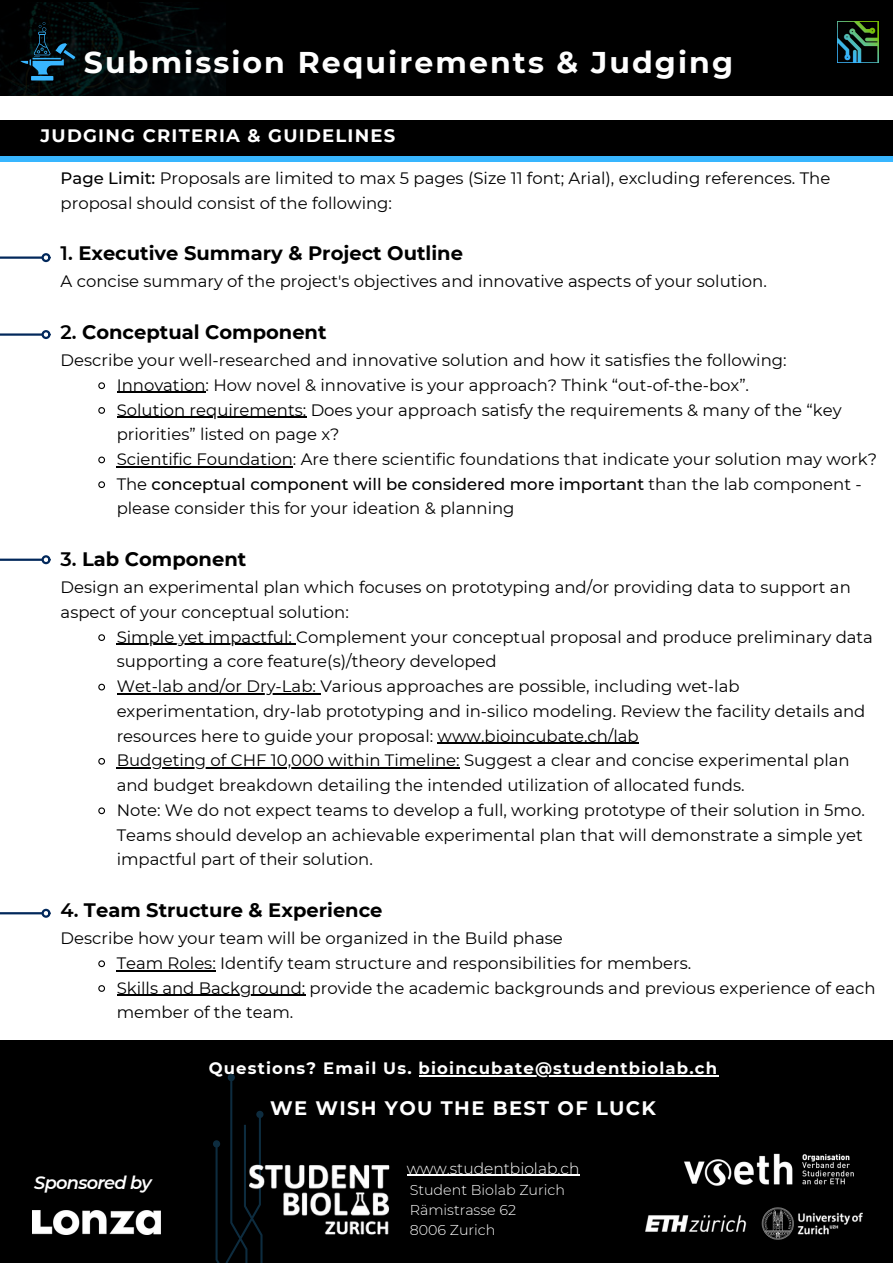
<style>
.page{position:relative;width:893px;height:1264px;background:#fff}
.page>*{position:absolute;margin:0;border:0;box-sizing:border-box;transform-origin:0 0}
.t1{font:700 30px "Montserrat";letter-spacing:.07em;color:#fefefe}
.t2{font:700 19.5px "Montserrat";color:#000}
.t3{font:700 19.5px "Montserrat";letter-spacing:.07em;color:#fff}
.t4{font:700 18px "Montserrat";letter-spacing:.07em;color:#fff}
.t5{font:italic 600 17.7px "Montserrat";letter-spacing:-.04em;color:#fff}
.t6{font:16.5px/24.8px "Montserrat";color:#000}
.t7{font:700 16.5px "Montserrat";letter-spacing:.07em;color:#fff}
.t8{font:300 15.45px "Montserrat";color:#fff}
.t9{font:300 14.25px "Montserrat";color:#fff}
.s1{font-weight:500}
.s2{font-weight:600}
</style>
<div class="page">
<div style="left:0;top:121px;width:892px;height:41px;background:#000"></div>
<div style="left:0;top:156px;width:892px;height:6px;background:#38b6ff"></div>
<div style="left:0;top:0;width:892px;height:96px;background:#000"></div>
<img style="left:0;top:2px;width:226px;height:94px">
<svg style="left:21px;top:22px;width:58px;height:58px"></svg>
<img style="left:837px;top:22px;width:41px;height:40px">
<svg style="left:98px;top:382px;width:7px;height:8px"></svg>
<hr style="left:117px;top:392px;width:89px;height:1px;background:#000">
<svg style="left:98px;top:407px;width:7px;height:7px"></svg>
<hr style="left:117px;top:416px;width:189px;height:2px;background:#000">
<svg style="left:98px;top:456px;width:7px;height:8px"></svg>
<hr style="left:117px;top:466px;width:176px;height:1px;background:#000">
<svg style="left:98px;top:481px;width:7px;height:7px"></svg>
<svg style="left:98px;top:634px;width:7px;height:7px"></svg>
<hr style="left:117px;top:643px;width:179px;height:2px;background:#000">
<svg style="left:98px;top:683px;width:7px;height:8px"></svg>
<hr style="left:117px;top:693px;width:203px;height:1px;background:#000">
<hr style="left:437px;top:742px;width:201px;height:2px;background:#000">
<svg style="left:98px;top:758px;width:7px;height:7px"></svg>
<hr style="left:117px;top:767px;width:342px;height:1px;background:#000">
<svg style="left:98px;top:807px;width:7px;height:8px"></svg>
<svg style="left:98px;top:960px;width:7px;height:7px"></svg>
<hr style="left:117px;top:969px;width:99px;height:2px;background:#000">
<svg style="left:98px;top:985px;width:7px;height:7px"></svg>
<hr style="left:117px;top:994px;width:188px;height:1px;background:#000">
<div style="left:0;top:1039px;width:892px;height:223px;background:#000"></div>
<svg style="left:213px;top:1074px;width:50px;height:188px"></svg>
<hr style="left:418px;top:1075px;width:300px;height:1px;background:#fff">
<hr style="left:0;top:256px;width:42px;height:3px;background:#02285b">
<div style="left:41px;top:253px;width:9px;height:9px;border:2px solid #02285b;border-radius:50%"></div>
<hr style="left:0;top:333px;width:42px;height:3px;background:#02285b">
<div style="left:41px;top:330px;width:9px;height:9px;border:2px solid #02285b;border-radius:50%"></div>
<hr style="left:0;top:558px;width:42px;height:3px;background:#02285b">
<div style="left:41px;top:555px;width:9px;height:9px;border:2px solid #02285b;border-radius:50%"></div>
<hr style="left:0;top:912px;width:42px;height:2px;background:#02285b">
<div style="left:41px;top:908px;width:9px;height:9px;border:2px solid #02285b;border-radius:50%"></div>
<img style="left:645px;top:1207px;width:218px;height:33px">
<img style="left:684px;top:1153px;width:170px;height:33px">
<img style="left:32px;top:1210px;width:129px;height:24px">
<img style="left:238px;top:1145px;width:173px;height:97px">
<hr style="left:407px;top:1174px;width:172px;height:1px;background:#fff">
<p class="t1" style="left:84px;top:44px;width:650px">Submission Requirements &amp; Judging</p>
<p class="t4" style="left:41px;top:124px;width:356px">JUDGING CRITERIA &amp; GUIDELINES</p>
<p class="t6" style="left:61px;top:165px;width:771px"><span class="s1">Page Limit:</span> Proposals are limited to max 5 pages (Size 11 font; Arial), excluding references. The proposal should consist of the following:</p>
<p class="t2" style="left:61px;top:241px;width:404px"><span class="s2">1.</span> Executive Summary &amp; Project Outline</p>
<p class="t6" style="left:61px;top:269px;width:707px">A concise summary of the project's objectives and innovative aspects of your solution.</p>
<p class="t2" style="left:61px;top:320px;width:267px"><span class="s2">2.</span> Conceptual Component</p>
<p class="t6" style="left:61px;top:348px;width:727px">Describe your well-researched and innovative solution and how it satisfies the following:</p>
<p class="t6" style="left:117px;top:372px;width:634px">Innovation: How novel &amp; innovative is your approach? Think “out-of-the-box”.</p>
<p class="t6" style="left:117px;top:397px;width:726px">Solution requirements: Does your approach satisfy the requirements &amp; many of the “key priorities” listed on page x?</p>
<p class="t6" style="left:117px;top:446px;width:761px">Scientific Foundation: Are there scientific foundations that indicate your solution may work?</p>
<p class="t6" style="left:117px;top:471px;width:746px">The <span class="s1">conceptual component will be considered more important</span> than the lab component - please consider this for your ideation &amp; planning</p>
<p class="t2" style="left:61px;top:547px;width:187px"><span class="s2">3.</span> Lab Component</p>
<p class="t6" style="left:61px;top:575px;width:791px">Design an experimental plan which focuses on prototyping and/or providing data to support an aspect of your conceptual solution:</p>
<p class="t6" style="left:117px;top:624px;width:757px">Simple yet impactful: Complement your conceptual proposal and produce preliminary data supporting a core feature(s)/theory developed</p>
<p class="t6" style="left:117px;top:674px;width:750px">Wet-lab and/or Dry-Lab: Various approaches are possible, including wet-lab experimentation, dry-lab prototyping and in-silico modeling. Review the facility details and resources here to guide your proposal: www.bioincubate.ch/lab</p>
<p class="t6" style="left:117px;top:748px;width:734px">Budgeting of CHF 10,000 within Timeline: Suggest a clear and concise experimental plan and budget breakdown detailing the intended utilization of allocated funds.</p>
<p class="t6" style="left:117px;top:797px;width:749px">Note: We do not expect teams to develop a full, working prototype of their solution in 5mo.<br>Teams should develop an achievable experimental plan that will demonstrate a simple yet impactful part of their solution.</p>
<p class="t2" style="left:61px;top:898px;width:323px"><span class="s2">4.</span> Team Structure &amp; Experience</p>
<p class="t6" style="left:61px;top:925px;width:503px">Describe how your team will be organized in the Build phase</p>
<p class="t6" style="left:117px;top:950px;width:576px">Team Roles: Identify team structure and responsibilities for members.</p>
<p class="t6" style="left:117px;top:975px;width:760px">Skills and Background: provide the academic backgrounds and previous experience of each member of the team.</p>
<p class="t7" style="left:209px;top:1058px;width:510px">Questions? Email Us. bioincubate@studentbiolab.ch</p>
<p class="t5" style="left:34px;top:1171px;width:119px">Sponsored by</p>
<p class="t3" style="left:270px;top:1095px;width:387px">WE WISH YOU THE BEST OF LUCK</p>
<p class="t8" style="left:407px;top:1158px;width:174px">www.studentbiolab.ch</p>
<p class="t9" style="left:410px;top:1181px;width:157px">Student Biolab Zurich</p>
<p class="t9" style="left:410px;top:1201px;width:108px">Rämistrasse 62</p>
<p class="t9" style="left:410px;top:1220px;width:87px">8006 Zurich</p>
</div>
